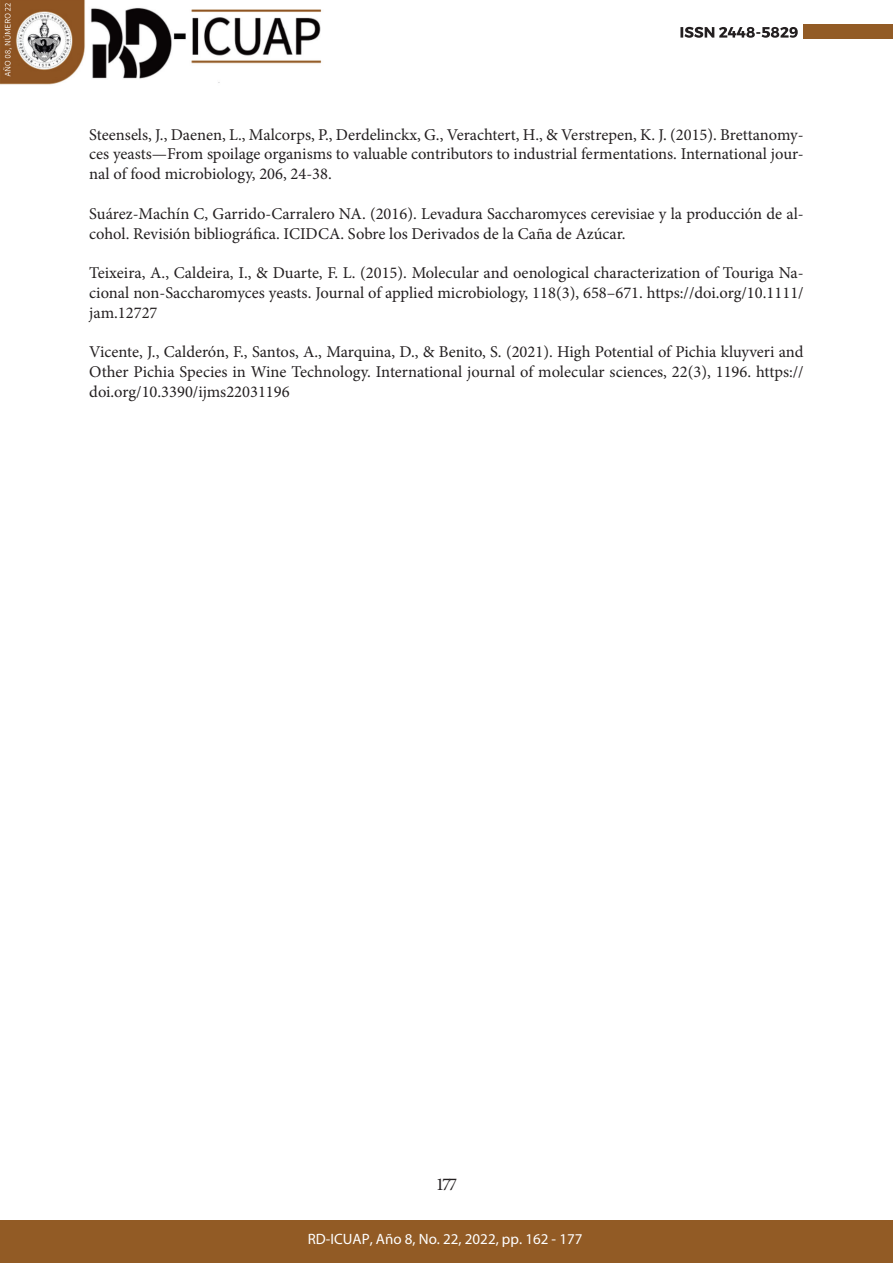
<style>
.page{position:relative;width:893px;height:1263px;background:#fff}
.page>*{position:absolute;margin:0;border:0;box-sizing:border-box;transform-origin:0 0}
.t1{font:18px "Minion Pro";color:#231f20}
.t2{font:16.5px/19.8px "Minion Pro";color:#231f20;text-align:justify}
.t3{font:15px "Myriad Pro";color:#fff}
</style>
<div class="page">
<img style="left:0;top:0;width:322px;height:85px">
<div style="left:804px;top:25px;width:89px;height:14px;background:#925b25"></div>
<svg style="left:680px;top:27px;width:118px;height:11px"></svg>
<div style="left:0;top:1220px;width:893px;height:43px;background:#925b25"></div>
<p class="t2" style="left:89px;top:124px;width:716px">Steensels, J., Daenen, L., Malcorps, P., Derdelinckx, G., Verachtert, H., &amp; Verstrepen, K. J. (2015). Brettanomy&shy;ces yeasts—From spoilage organisms to valuable contributors to industrial fermentations. International jour&shy;nal of food microbiology, 206, 24-38.</p>
<p class="t2" style="left:89px;top:204px;width:716px">Suárez-Machín C, Garrido-Carralero NA. (2016). Levadura Saccharomyces cerevisiae y la producción de al&shy;cohol. Revisión bibliográfica. ICIDCA. Sobre los Derivados de la Caña de Azúcar.</p>
<p class="t2" style="left:89px;top:263px;width:716px">Teixeira, A., Caldeira, I., &amp; Duarte, F. L. (2015). Molecular and oenological characterization of Touriga Na&shy;cional non-Saccharomyces yeasts. Journal of applied microbiology, 118(3), 658–671. https://doi.org/10.1111/ jam.12727</p>
<p class="t2" style="left:89px;top:342px;width:716px">Vicente, J., Calderón, F., Santos, A., Marquina, D., &amp; Benito, S. (2021). High Potential of Pichia kluyveri and Other Pichia Species in Wine Technology. International journal of molecular sciences, 22(3), 1196. https:// doi.org/10.3390/ijms22031196</p>
<p class="t1" style="left:436px;top:1172px;width:23px">177</p>
<p class="t3" style="left:308px;top:1230px;width:276px">RD-ICUAP, Año 8, No. 22, 2022, pp. 162 - 177</p>
</div>
